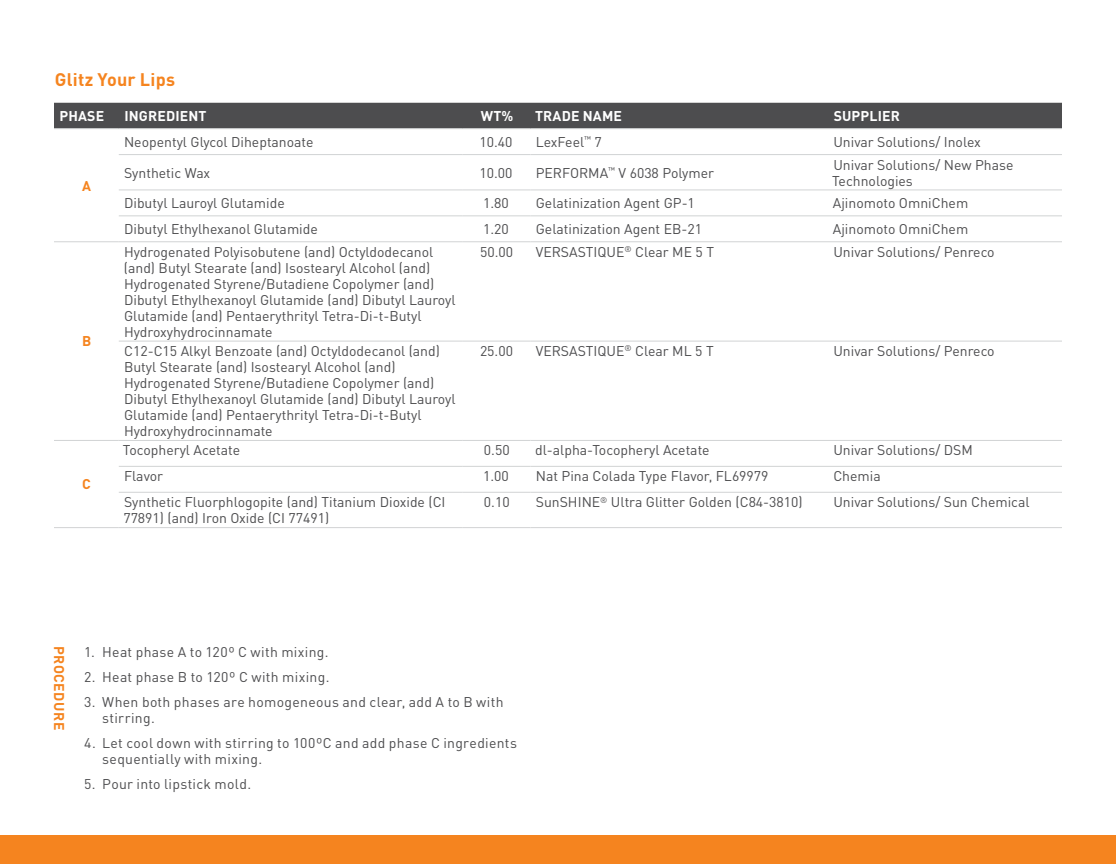
<style>
.page{position:relative;width:1116px;height:864px;background:#fff}
.page>*{position:absolute;margin:0;border:0;box-sizing:border-box;transform-origin:0 0}
.t1{font:700 18px "DIN Pro";letter-spacing:.015em;color:#f5841f}
.t2{font:14px/16px "DIN Pro";color:#4d4d4f}
.t3{font:14px/16px "DIN Pro";letter-spacing:.025em;color:#4d4d4f}
.t4{font:700 14px "DIN Pro";letter-spacing:.01em;color:#fff}
.t5{font:14px "DIN Pro";letter-spacing:.02em;color:#4d4d4f}
.t6{font:700 14px "DIN Pro";letter-spacing:.035em;color:#f5841f}
</style>
<div class="page">
<div style="left:0;top:835px;width:1116px;height:29px;background:#f5841f"></div>
<div style="left:54px;top:103px;width:1008px;height:25px;background:#4d4d4f"></div>
<hr style="left:54px;top:128px;width:65px;height:1px;background:#d1d3d4">
<hr style="left:54px;top:241px;width:65px;height:1px;background:#d1d3d4">
<hr style="left:54px;top:440px;width:65px;height:1px;background:#d1d3d4">
<hr style="left:54px;top:527px;width:65px;height:1px;background:#d1d3d4">
<hr style="left:119px;top:527px;width:344px;height:1px;background:#d1d3d4">
<hr style="left:463px;top:527px;width:67px;height:1px;background:#d1d3d4">
<hr style="left:530px;top:527px;width:298px;height:1px;background:#d1d3d4">
<hr style="left:828px;top:527px;width:234px;height:1px;background:#d1d3d4">
<hr style="left:119px;top:241px;width:344px;height:1px;background:#d1d3d4">
<hr style="left:463px;top:241px;width:67px;height:1px;background:#d1d3d4">
<hr style="left:530px;top:241px;width:298px;height:1px;background:#d1d3d4">
<hr style="left:828px;top:241px;width:234px;height:1px;background:#d1d3d4">
<hr style="left:119px;top:128px;width:344px;height:1px;background:#d1d3d4">
<hr style="left:463px;top:128px;width:67px;height:1px;background:#d1d3d4">
<hr style="left:530px;top:128px;width:298px;height:1px;background:#d1d3d4">
<hr style="left:828px;top:128px;width:234px;height:1px;background:#d1d3d4">
<hr style="left:119px;top:440px;width:344px;height:1px;background:#d1d3d4">
<hr style="left:463px;top:440px;width:67px;height:1px;background:#d1d3d4">
<hr style="left:530px;top:440px;width:298px;height:1px;background:#d1d3d4">
<hr style="left:828px;top:440px;width:234px;height:1px;background:#d1d3d4">
<hr style="left:119px;top:466px;width:344px;height:1px;background:#d1d3d4">
<hr style="left:463px;top:466px;width:67px;height:1px;background:#d1d3d4">
<hr style="left:530px;top:466px;width:298px;height:1px;background:#d1d3d4">
<hr style="left:828px;top:466px;width:234px;height:1px;background:#d1d3d4">
<hr style="left:119px;top:492px;width:344px;height:1px;background:#d1d3d4">
<hr style="left:463px;top:492px;width:67px;height:1px;background:#d1d3d4">
<hr style="left:530px;top:492px;width:298px;height:1px;background:#d1d3d4">
<hr style="left:828px;top:492px;width:234px;height:1px;background:#d1d3d4">
<hr style="left:119px;top:154px;width:344px;height:1px;background:#d1d3d4">
<hr style="left:463px;top:154px;width:67px;height:1px;background:#d1d3d4">
<hr style="left:530px;top:154px;width:298px;height:1px;background:#d1d3d4">
<hr style="left:828px;top:154px;width:234px;height:1px;background:#d1d3d4">
<hr style="left:119px;top:189px;width:344px;height:1px;background:#d1d3d4">
<hr style="left:463px;top:189px;width:67px;height:1px;background:#d1d3d4">
<hr style="left:530px;top:189px;width:298px;height:1px;background:#d1d3d4">
<hr style="left:828px;top:189px;width:234px;height:1px;background:#d1d3d4">
<hr style="left:119px;top:215px;width:344px;height:1px;background:#d1d3d4">
<hr style="left:463px;top:215px;width:67px;height:1px;background:#d1d3d4">
<hr style="left:530px;top:215px;width:298px;height:1px;background:#d1d3d4">
<hr style="left:828px;top:215px;width:234px;height:1px;background:#d1d3d4">
<hr style="left:119px;top:341px;width:344px;height:1px;background:#d1d3d4">
<hr style="left:463px;top:341px;width:67px;height:1px;background:#d1d3d4">
<hr style="left:530px;top:341px;width:298px;height:1px;background:#d1d3d4">
<hr style="left:828px;top:341px;width:234px;height:1px;background:#d1d3d4">
<p class="t1" style="left:55px;top:64px;width:122px">Glitz Your Lips</p>
<p class="t4" style="left:60px;top:104px;width:46px">PHASE</p>
<p class="t4" style="left:124px;top:104px;width:84px">INGREDIENT</p>
<p class="t4" style="left:481px;top:104px;width:34px">WT%</p>
<p class="t4" style="left:535px;top:104px;width:88px">TRADE NAME</p>
<p class="t4" style="left:834px;top:104px;width:68px">SUPPLIER</p>
<p class="t6" style="left:82px;top:174px;width:10px">A</p>
<p class="t6" style="left:82px;top:330px;width:11px">B</p>
<p class="t6" style="left:82px;top:473px;width:10px">C</p>
<p class="t2" style="left:124px;top:133px;width:191px">Neopentyl Glycol Diheptanoate</p>
<p class="t2" style="left:479px;top:133px;width:35px">10.40</p>
<p class="t2" style="left:536px;top:133px;width:68px">LexFeel<sup>™</sup> 7</p>
<p class="t2" style="left:833px;top:133px;width:149px">Univar Solutions/ Inolex</p>
<p class="t2" style="left:124px;top:163px;width:88px">Synthetic Wax</p>
<p class="t2" style="left:479px;top:163px;width:35px">10.00</p>
<p class="t2" style="left:536px;top:163px;width:180px">PERFORMA<sup>™</sup> V 6038 Polymer</p>
<p class="t2" style="left:832px;top:155px;width:183px">Univar Solutions/ New Phase<br>Technologies</p>
<p class="t2" style="left:124px;top:194px;width:162px">Dibutyl Lauroyl Glutamide</p>
<p class="t2" style="left:483px;top:194px;width:27px">1.80</p>
<p class="t2" style="left:536px;top:194px;width:161px">Gelatinization Agent GP-1</p>
<p class="t2" style="left:833px;top:194px;width:137px">Ajinomoto OmniChem</p>
<p class="t2" style="left:124px;top:220px;width:195px">Dibutyl Ethylhexanol Glutamide</p>
<p class="t2" style="left:483px;top:220px;width:27px">1.20</p>
<p class="t2" style="left:536px;top:220px;width:168px">Gelatinization Agent EB-21</p>
<p class="t2" style="left:833px;top:220px;width:137px">Ajinomoto OmniChem</p>
<p class="t2" style="left:124px;top:242px;width:333px">Hydrogenated Polyisobutene (and) Octyldodecanol (and) Butyl Stearate (and) Isostearyl Alcohol (and)<br>Hydrogenated Styrene/Butadiene Copolymer (and)<br>Dibutyl Ethylhexanoyl Glutamide (and) Dibutyl Lauroyl Glutamide (and) Pentaerythrityl Tetra-Di-t-Butyl Hydroxyhydrocinnamate</p>
<p class="t2" style="left:480px;top:242px;width:35px">50.00</p>
<p class="t2" style="left:536px;top:242px;width:180px">VERSASTIQUE<sup>®</sup> Clear ME 5 T</p>
<p class="t2" style="left:833px;top:242px;width:163px">Univar Solutions/ Penreco</p>
<p class="t2" style="left:124px;top:342px;width:333px">C12-C15 Alkyl Benzoate (and) Octyldodecanol (and)<br>Butyl Stearate (and) Isostearyl Alcohol (and)<br>Hydrogenated Styrene/Butadiene Copolymer (and)<br>Dibutyl Ethylhexanoyl Glutamide (and) Dibutyl Lauroyl Glutamide (and) Pentaerythrityl Tetra-Di-t-Butyl Hydroxyhydrocinnamate</p>
<p class="t2" style="left:480px;top:342px;width:35px">25.00</p>
<p class="t2" style="left:536px;top:342px;width:179px">VERSASTIQUE<sup>®</sup> Clear ML 5 T</p>
<p class="t2" style="left:833px;top:342px;width:163px">Univar Solutions/ Penreco</p>
<p class="t2" style="left:123px;top:441px;width:119px">Tocopheryl Acetate</p>
<p class="t2" style="left:484px;top:441px;width:27px">0.50</p>
<p class="t2" style="left:535px;top:441px;width:176px">dl-alpha-Tocopheryl Acetate</p>
<p class="t2" style="left:833px;top:441px;width:141px">Univar Solutions/ DSM</p>
<p class="t2" style="left:124px;top:467px;width:41px">Flavor</p>
<p class="t2" style="left:483px;top:467px;width:27px">1.00</p>
<p class="t2" style="left:536px;top:467px;width:234px">Nat Pina Colada Type Flavor, FL69979</p>
<p class="t2" style="left:833px;top:467px;width:49px">Chemia</p>
<p class="t2" style="left:123px;top:493px;width:324px">Synthetic Fluorphlogopite (and) Titanium Dioxide (CI<br>77891) (and) Iron Oxide (CI 77491)</p>
<p class="t2" style="left:484px;top:493px;width:27px">0.10</p>
<p class="t2" style="left:536px;top:493px;width:268px">SunSHINE<sup>®</sup> Ultra Glitter Golden (C84-3810)</p>
<p class="t2" style="left:833px;top:493px;width:198px">Univar Solutions/ Sun Chemical</p>
<p class="t6" style="left:71px;top:646px;width:86px;rotate:90deg">PROCEDURE</p>
<p class="t3" style="left:84px;top:642px;width:246px">1. Heat phase A to 120º C with mixing.</p>
<p class="t3" style="left:84px;top:667px;width:247px">2. Heat phase B to 120º C with mixing.</p>
<p class="t3" style="left:102px;top:692px;width:403px;text-indent:-18px">3. When both phases are homogeneous and clear, add A to B with stirring.</p>
<p class="t3" style="left:102px;top:733px;width:416px;text-indent:-18px">4. Let cool down with stirring to 100ºC and add phase C ingredients sequentially with mixing.</p>
<p class="t5" style="left:84px;top:772px;width:169px">5. Pour into lipstick mold.</p>
</div>
